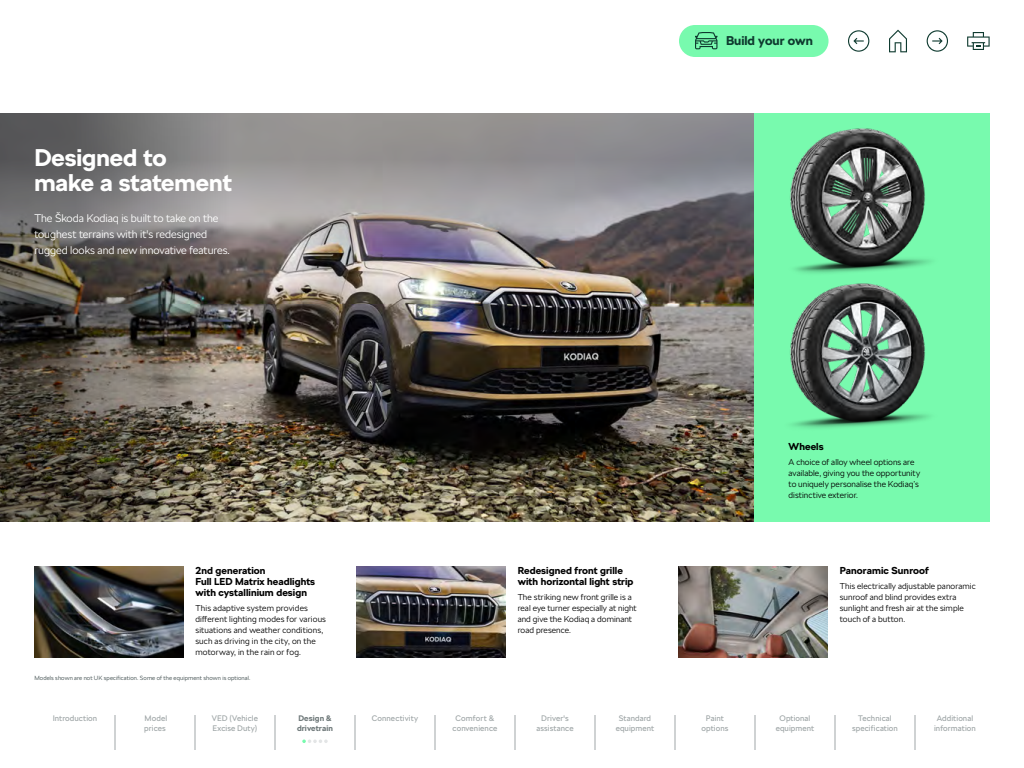
<style>
.page{position:relative;width:1024px;height:768px;background:#fff}
.page>*{position:absolute;margin:0;border:0;box-sizing:border-box;transform-origin:0 0}
.t1{font:700 24px/25px "SKODA Next";color:#fff}
.t2{font:700 12.7px "SKODA Next";color:#0e3a2f}
.t3{font:300 11px/16px "SKODA Next";letter-spacing:-.005em;color:#fff}
.t4{font:700 10px/11px "SKODA Next";letter-spacing:.005em;color:#000}
.t5{font:300 8.5px/11px "SKODA Next";letter-spacing:.01em;color:#000}
.t6{font:8px/10px "SKODA Next";letter-spacing:.01em;color:#a0a7a8;text-align:center}
.t7{font:700 8px/10px "SKODA Next";letter-spacing:.015em;color:#6f797a}
.t8{font:300 6px "SKODA Next";letter-spacing:.02em;color:#394748}
</style>
<div class="page">
<div style="left:679px;top:25px;width:150px;height:32px;background:#78faae;border-radius:16px"></div>
<svg style="left:695px;top:32px;width:23px;height:17px"></svg>
<svg style="left:889px;top:30px;width:18px;height:22px"></svg>
<svg style="left:967px;top:32px;width:23px;height:18px"></svg>
<svg style="left:848px;top:30px;width:21px;height:22px"></svg>
<svg style="left:927px;top:30px;width:21px;height:22px"></svg>
<div style="left:679px;top:113px;width:311px;height:409px;background:#78faae"></div>
<img style="left:326px;top:312px;width:428px;height:210px">
<img style="left:34px;top:567px;width:150px;height:91px">
<img style="left:679px;top:567px;width:149px;height:91px">
<img style="left:357px;top:567px;width:149px;height:91px">
<img style="left:326px;top:113px;width:428px;height:199px">
<img style="left:0;top:113px;width:326px;height:409px">
<img style="left:790px;top:128px;width:142px;height:146px">
<img style="left:790px;top:283px;width:140px;height:146px">
<hr style="left:115px;top:715px;width:1px;height:35px;background:#a0a7a8">
<hr style="left:195px;top:715px;width:1px;height:35px;background:#a0a7a8">
<hr style="left:275px;top:715px;width:1px;height:35px;background:#a0a7a8">
<hr style="left:355px;top:715px;width:1px;height:35px;background:#a0a7a8">
<hr style="left:435px;top:715px;width:1px;height:35px;background:#a0a7a8">
<hr style="left:515px;top:715px;width:1px;height:35px;background:#a0a7a8">
<hr style="left:595px;top:715px;width:1px;height:35px;background:#a0a7a8">
<hr style="left:675px;top:715px;width:1px;height:35px;background:#a0a7a8">
<hr style="left:755px;top:715px;width:1px;height:35px;background:#a0a7a8">
<hr style="left:835px;top:715px;width:1px;height:35px;background:#a0a7a8">
<hr style="left:915px;top:715px;width:1px;height:35px;background:#a0a7a8">
<svg style="left:302px;top:740px;width:26px;height:3px"></svg>
<h1 class="t1" style="left:34px;top:145px;width:199px">Designed to make a statement</h1>
<p class="t3" style="left:34px;top:210px;width:197px">The Škoda Kodiaq is built to take on the toughest terrains with it's redesigned rugged looks and new innovative features.</p>
<p class="t4" style="left:195px;top:565px;width:121px">2nd generation<br>Full LED Matrix headlights with cystallinium design</p>
<p class="t5" style="left:195px;top:603px;width:132px">This adaptive system provides different lighting modes for various situations and weather conditions, such as driving in the city, on the motorway, in the rain or fog.</p>
<p class="t8" style="left:34px;top:675px;width:218px">Models shown are not UK specification. Some of the equipment shown is optional.</p>
<h2 class="t2" style="left:726px;top:33px;width:89px">Build your own</h2>
<p class="t4" style="left:518px;top:565px;width:117px">Redesigned front grille with horizontal light strip</p>
<p class="t5" style="left:518px;top:592px;width:121px">The striking new front grille is a real eye turner especially at night and give the Kodiaq a dominant road presence.</p>
<p class="t4" style="left:789px;top:441px;width:37px">Wheels</p>
<p class="t5" style="left:789px;top:457px;width:133px">A choice of alloy wheel options are available, giving you the opportunity to uniquely personalise the Kodiaq’s distinctive exterior.</p>
<p class="t4" style="left:840px;top:565px;width:91px">Panoramic Sunroof</p>
<p class="t5" style="left:840px;top:581px;width:137px">This electrically adjustable panoramic sunroof and blind provides extra sunlight and fresh air at the simple touch of a button.</p>
<p class="t6" style="left:53px;top:713px;width:46px">Introduction</p>
<p class="t6" style="left:144px;top:713px;width:25px;text-align:left">Model prices</p>
<p class="t6" style="left:212px;top:713px;width:48px;text-align:left">VED (Vehicle<br>Excise Duty)</p>
<p class="t7" style="left:297px;top:713px;width:37px">Design &amp; drivetrain</p>
<p class="t6" style="left:372px;top:713px;width:48px">Connectivity</p>
<p class="t6" style="left:453px;top:713px;width:46px">Comfort &amp; convenience</p>
<p class="t6" style="left:536px;top:713px;width:39px">Driver's assistance</p>
<p class="t6" style="left:616px;top:713px;width:40px">Standard equipment</p>
<p class="t6" style="left:702px;top:713px;width:28px">Paint options</p>
<p class="t6" style="left:776px;top:713px;width:40px">Optional equipment</p>
<p class="t6" style="left:852px;top:713px;width:47px">Technical specification</p>
<p class="t6" style="left:934px;top:713px;width:43px">Additional information</p>
</div>
